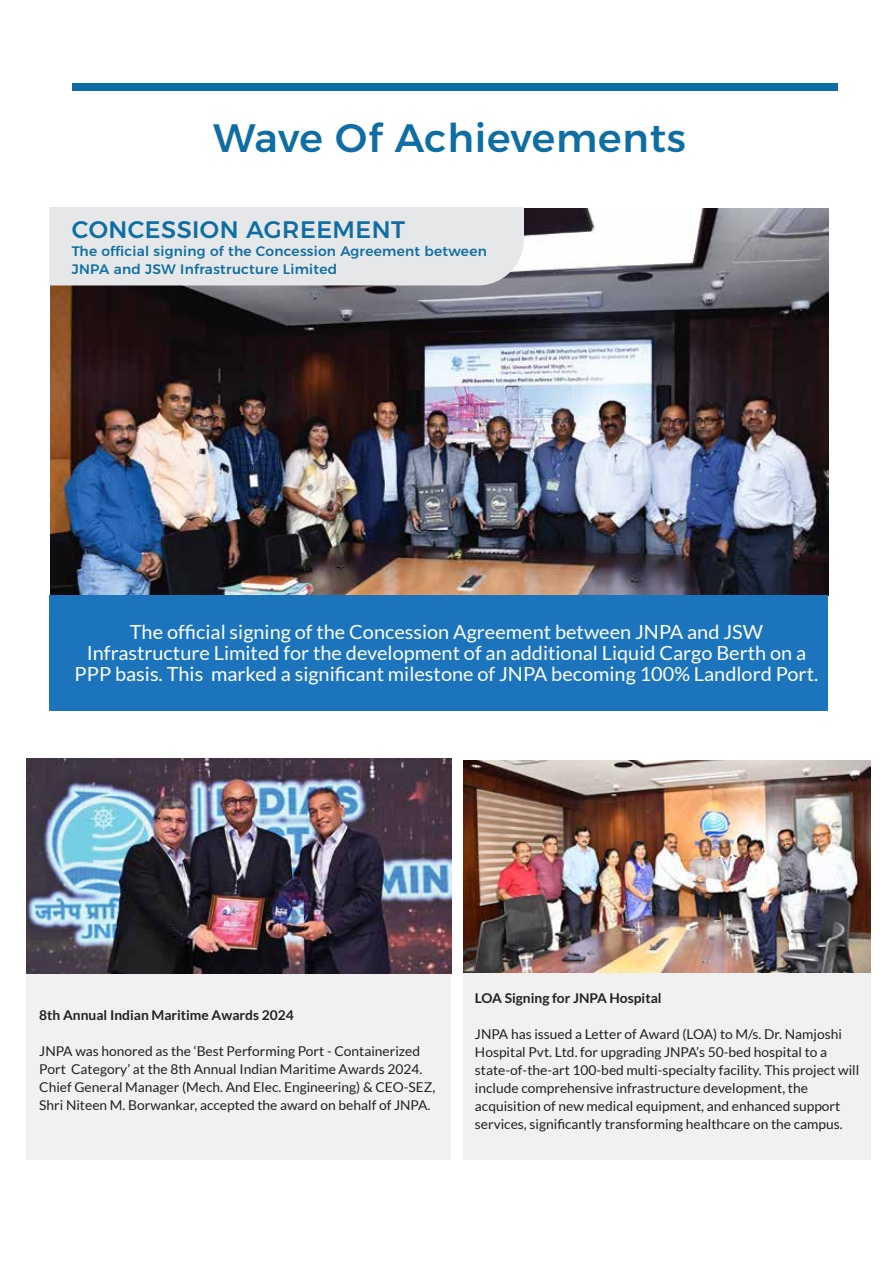
<style>
.page{position:relative;width:893px;height:1263px;background:#fff}
.page>*{position:absolute;margin:0;border:0;box-sizing:border-box;transform-origin:0 0}
.t1{font:500 39.6px "Alexandria";letter-spacing:.02em;color:#0e6ea4}
.t2{font:500 23.85px "Alexandria";letter-spacing:.02em;color:#0e6ea4}
.t3{font:19.5px/21px "Lato";color:#fff;text-align:center}
.t4{font:500 13.65px/18px "Alexandria";letter-spacing:.02em;color:#0e6ea4}
.t5{font:13.5px/18px "Lato";color:#231f20}
.t6{font:700 13.5px "Lato";color:#231f20}
</style>
<div class="page">
<img style="left:51px;top:209px;width:778px;height:386px">
<div style="left:26px;top:973px;width:425px;height:187px;background:#f1f1f2"></div>
<div style="left:463px;top:970px;width:407px;height:190px;background:#f1f1f2"></div>
<div style="left:49px;top:207px;width:475px;height:78px;background:#e6e7e8"></div>
<div style="left:49px;top:595px;width:778px;height:116px;background:#1c75bc"></div>
<div style="left:72px;top:84px;width:765px;height:7px;background:#0e6ea4"></div>
<img style="left:463px;top:760px;width:407px;height:213px">
<img style="left:26px;top:759px;width:426px;height:214px">
<h1 class="t1" style="left:213px;top:115px;width:474px">Wave Of Achievements</h1>
<h2 class="t2" style="left:72px;top:216px;width:335px">CONCESSION AGREEMENT</h2>
<p class="t4" style="left:72px;top:242px;width:416px">The official signing of the Concession Agreement between<br>JNPA and JSW Infrastructure Limited</p>
<p class="t3" style="left:75px;top:621px;width:745px">The official signing of the Concession Agreement between JNPA and JSW<br>Infrastructure Limited for the development of an additional Liquid Cargo Berth on a<br>PPP basis. This marked a significant milestone of JNPA becoming 100% Landlord Port.</p>
<p class="t6" style="left:39px;top:1007px;width:256px">8th Annual Indian Maritime Awards 2024</p>
<p class="t5" style="left:39px;top:1041px;width:398px">JNPA was honored as the ‘Best Performing Port - Containerized Port Category’ at the 8th Annual Indian Maritime Awards 2024.<br>Chief General Manager (Mech. And Elec. Engineering) &amp; CEO-SEZ, Shri Niteen M. Borwankar, accepted the award on behalf of JNPA.</p>
<p class="t6" style="left:475px;top:991px;width:188px">LOA Signing for JNPA Hospital</p>
<p class="t5" style="left:475px;top:1025px;width:386px">JNPA has issued a Letter of Award (LOA) to M/s. Dr. Namjoshi Hospital Pvt. Ltd. for upgrading JNPA’s 50-bed hospital to a state-of-the-art 100-bed multi-specialty facility. This project will include comprehensive infrastructure development, the acquisition of new medical equipment, and enhanced support services, significantly transforming healthcare on the campus.</p>
</div>
